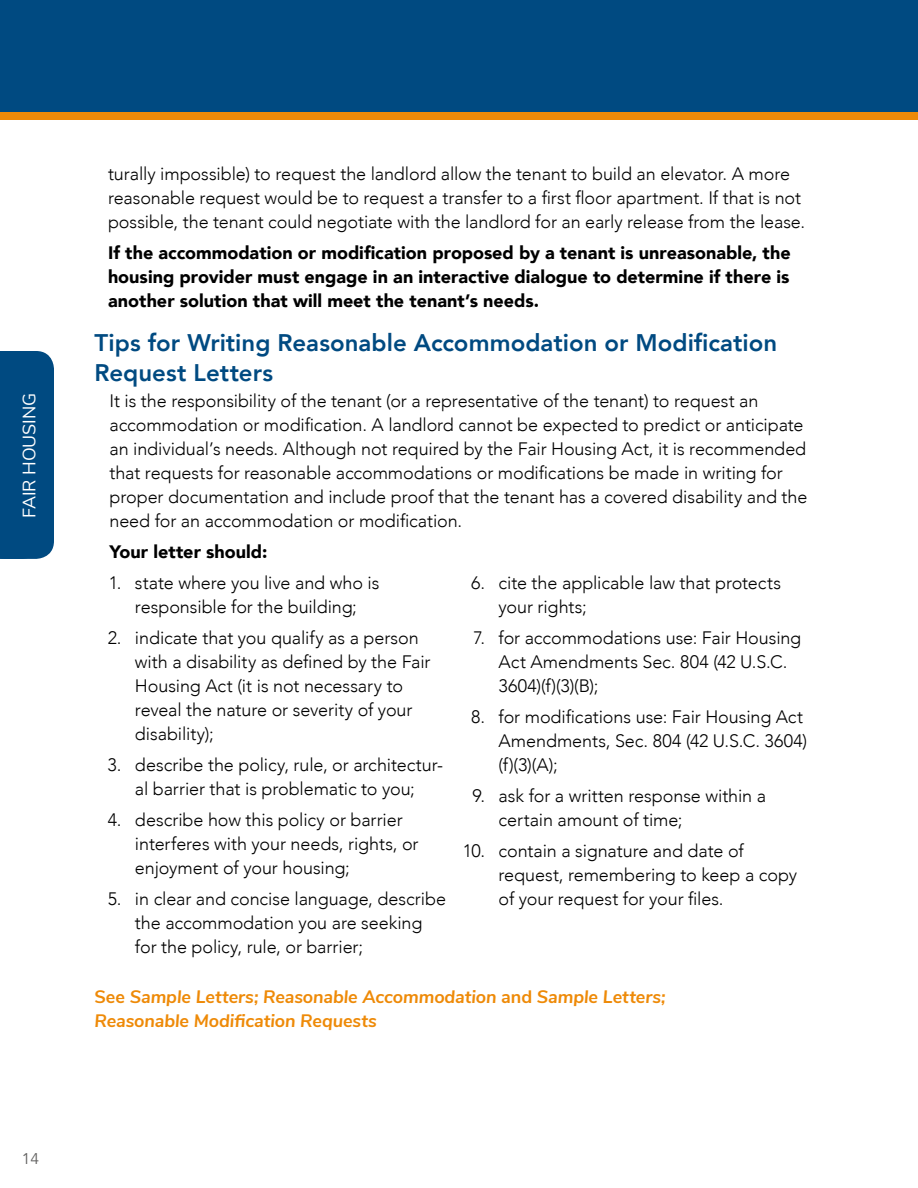
<style>
.page{position:relative;width:918px;height:1188px;background:#fff}
.page>*{position:absolute;margin:0;border:0;box-sizing:border-box;transform-origin:0 0}
.t1{font:800 24px/30px "Avenir";color:#004a81}
.t2{font:300 18px/24px "Avenir";letter-spacing:-.005em;color:#000}
.t3{font:900 18px/24px "Avenir";color:#000;text-align:justify}
.t4{font:italic 700 18px/24px "Nunito Sans";letter-spacing:-.005em;color:#ee8a08}
.t5{font:18px "Nunito Sans";letter-spacing:-.005em;color:#fff}
.t6{font:15.6px "Avenir";color:#626160}
.s1{font-style:normal}
</style>
<div class="page">
<div style="left:0;top:0;width:918px;height:115px;background:#004a81"></div>
<div style="left:0;top:112px;width:918px;height:8px;background:#ee8a08"></div>
<div style="left:0;top:351px;width:54px;height:208px;background:#004a81"></div>
<p class="t5" style="left:16px;top:518px;width:127px;rotate:-90deg">FAIR HOUSING</p>
<p class="t6" style="left:22px;top:1149px;width:19px">14</p>
<p class="t2" style="left:108px;top:162px;width:699px">turally impossible) to request the landlord allow the tenant to build an elevator. A more reasonable request would be to request a transfer to a first floor apartment. If that is not possible, the tenant could negotiate with the landlord for an early release from the lease.</p>
<p class="t3" style="left:108px;top:240px;width:684px">If the accommodation or modification proposed by a tenant is unreasonable, the housing provider must engage in an interactive dialogue to determine if there is another solution that will meet the tenant’s needs.</p>
<h1 class="t1" style="left:94px;top:328px;width:684px">Tips for Writing Reasonable Accommodation or Modification<br>Request Letters</h1>
<p class="t2" style="left:110px;top:389px;width:699px">It is the responsibility of the tenant (or a representative of the tenant) to request an accommodation or modification. A landlord cannot be expected to predict or anticipate an individual’s needs. Although not required by the Fair Housing Act, it is recommended that requests for reasonable accommodations or modifications be made in writing for proper documentation and include proof that the tenant has a covered disability and the need for an accommodation or modification.</p>
<p class="t3" style="left:110px;top:539px;width:159px">Your letter should:</p>
<p class="t2" style="left:109px;top:570px;width:272px;text-align:center">1. state where you live and who is responsible for the building;</p>
<p class="t2" style="left:135px;top:625px;width:297px;text-indent:-27px">2. indicate that you qualify as a person with a disability as defined by the Fair<br>Housing Act (it is not necessary to reveal the nature or severity of your disability);</p>
<p class="t2" style="left:108px;top:752px;width:337px;text-align:center">3. describe the policy, rule, or architectur&shy;al barrier that is problematic to you;</p>
<p class="t2" style="left:135px;top:807px;width:285px;text-indent:-27px">4. describe how this policy or barrier interferes with your needs, rights, or enjoyment of your housing;</p>
<p class="t2" style="left:135px;top:886px;width:313px;text-indent:-27px">5. in clear and concise language, describe the accommodation you are seeking for the policy, rule, or barrier;</p>
<p class="t2" style="left:499px;top:570px;width:284px;text-indent:-27px">6. cite the applicable law that protects your rights;</p>
<p class="t2" style="left:499px;top:625px;width:304px;text-indent:-25px">7. for accommodations use: Fair Housing<br>Act Amendments Sec. 804 (42 U.S.C.<br>3604)(f)(3)(B);</p>
<p class="t2" style="left:499px;top:704px;width:310px;text-indent:-27px">8. for modifications use: Fair Housing Act<br>Amendments, Sec. 804 (42 U.S.C. 3604) (f)(3)(A);</p>
<p class="t2" style="left:499px;top:783px;width:269px;text-indent:-26px">9. ask for a written response within a certain amount of time;</p>
<p class="t2" style="left:499px;top:838px;width:300px;text-indent:-36px">10. contain a signature and date of request, remembering to keep a copy of your request for your files.</p>
<p class="t4" style="left:94px;top:983px;width:573px"><span class="s1">See</span> Sample Letters; Reasonable Accommodation <span class="s1">and</span> Sample Letters;<br>Reasonable Modification Requests</p>
</div>
